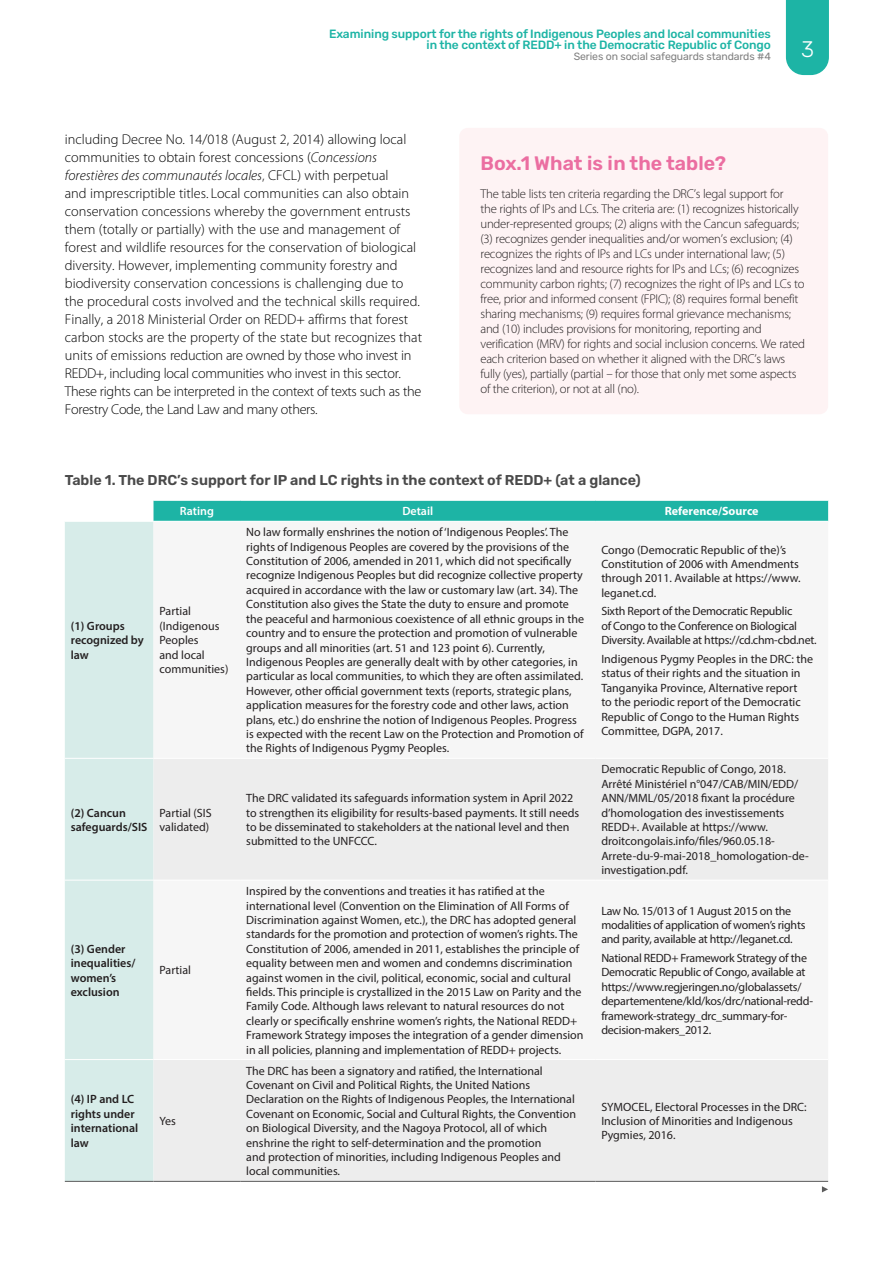
<style>
.page{position:relative;width:893px;height:1263px;background:#fff}
.page>*{position:absolute;margin:0;border:0;box-sizing:border-box;transform-origin:0 0}
.t1{font:300 22.5px "Rubik";color:#fff}
.Heading{font:600 19.5px "Rubik";color:#eb6ea1}
.Brief-Body_text{font:300 14.25px/18px "Myriad Pro";color:#000}
.Heading-2{font:600 14.25px "Rubik";color:#4a4a4a}
.Brief-Body_text-2{font:300 12.75px/15px "Myriad Pro";letter-spacing:-.02em;color:#231f20}
.Brief-Table_text{font:12px/14.4px "Myriad Pro";color:#231f20}
.Brief-Table_head{font:12px/14.4px "Myriad Pro";color:#231f20}
.Brief-Table_text-2{font:12px/14.4px "Myriad Pro";letter-spacing:-.02em;color:#231f20}
.Brief-Table_head-2{font:600 12px/14.4px "Myriad Pro";color:#231f20}
.t2{font:500 12px/11.4px "Rubik";letter-spacing:-.01em;color:#1db4a5;text-align:right}
.Brief-Table_head-3{font:700 12px "Myriad Pro";color:#fff}
.Brief-Table_head-4{font:600 12px "Myriad Pro";color:#fff}
.t3{font:10.5px "Rubik";letter-spacing:-.01em;color:#808080}
.s1{font-style:italic}
.s2{color:#231f20}
</style>
<div class="page">
<div style="left:786px;top:0;width:43px;height:75px;background:#1db4a5"></div>
<div style="left:459px;top:128px;width:369px;height:286px;background:#fef3f4;border-radius:9px"></div>
<svg style="left:822px;top:1186px;width:6px;height:6px"></svg>
<div style="left:154px;top:501px;width:674px;height:20px;background:#1db4a5"></div>
<div style="left:65px;top:522px;width:89px;height:659px;background:#d7ece9"></div>
<svg style="left:154px;top:759px;width:674px;height:422px;fill:#ededed"></svg>
<hr style="left:154px;top:880px;width:86px;height:1px;background:#fff">
<hr style="left:240px;top:880px;width:355px;height:1px;background:#fff">
<hr style="left:595px;top:880px;width:233px;height:1px;background:#fff">
<hr style="left:154px;top:1059px;width:86px;height:1px;background:#fff">
<hr style="left:240px;top:1059px;width:355px;height:1px;background:#fff">
<hr style="left:595px;top:1059px;width:233px;height:1px;background:#fff">
<hr style="left:65px;top:758px;width:89px;height:1px;background:#fff">
<hr style="left:65px;top:880px;width:89px;height:1px;background:#fff">
<hr style="left:65px;top:1059px;width:89px;height:1px;background:#fff">
<hr style="left:65px;top:1181px;width:89px;height:1px;background:#5c5c5c">
<hr style="left:154px;top:1181px;width:86px;height:1px;background:#5c5c5c">
<hr style="left:240px;top:1181px;width:355px;height:1px;background:#5c5c5c">
<hr style="left:595px;top:1181px;width:233px;height:1px;background:#5c5c5c">
<p class="t2" style="left:329px;top:28px;width:443px">Examining support for the rights of Indigenous Peoples and local communities in the context of REDD+ in the Democratic Republic of Congo</p>
<p class="t3" style="left:574px;top:51px;width:199px">Series on social safeguards standards #4</p>
<h1 class="t1" style="left:801px;top:37px;width:14px">3</h1>
<p class="Brief-Body_text" style="left:65px;top:130px;width:359px">including Decree No. 14/018 (August 2, 2014) allowing local communities to obtain forest concessions (<span class="s1">Concessions forestières des communautés locales</span><span class="s2">,</span> CFCL) with perpetual<br>and imprescriptible titles. Local communities can also obtain conservation concessions whereby the government entrusts them (totally or partially) with the use and management of forest and wildlife resources for the conservation of biological diversity. However, implementing community forestry and biodiversity conservation concessions is challenging due to the procedural costs involved and the technical skills required.<br>Finally, a 2018 Ministerial Order on REDD+ affirms that forest carbon stocks are the property of the state but recognizes that units of emissions reduction are owned by those who invest in REDD+, including local communities who invest in this sector.<br>These rights can be interpreted in the context of texts such as the Forestry Code, the Land Law and many others.</p>
<p class="Heading" style="left:480px;top:153px;width:247px">Box.1 What is in the table?</p>
<p class="Brief-Body_text-2" style="left:480px;top:186px;width:326px">The table lists ten criteria regarding the DRC’s legal support for<br>the rights of IPs and LCs. The criteria are: (1) recognizes historically under-represented groups; (2) aligns with the Cancun safeguards; (3) recognizes gender inequalities and/or women’s exclusion; (4) recognizes the rights of IPs and LCs under international law; (5) recognizes land and resource rights for IPs and LCs; (6) recognizes community carbon rights; (7) recognizes the right of IPs and LCs to free, prior and informed consent (FPIC); (8) requires formal benefit sharing mechanisms; (9) requires formal grievance mechanisms; and (10) includes provisions for monitoring, reporting and verification (MRV) for rights and social inclusion concerns. We rated each criterion based on whether it aligned with the DRC’s laws fully (yes), partially (partial – for those that only met some aspects of the criterion), or not at all (no).</p>
<p class="Heading-2" style="left:65px;top:472px;width:577px">Table 1. The DRC’s support for IP and LC rights in the context of REDD+ (at a glance)</p>
<p class="Brief-Table_head-4" style="left:180px;top:504px;width:35px">Rating</p>
<p class="Brief-Table_head-4" style="left:402px;top:504px;width:32px">Detail</p>
<p class="Brief-Table_head-3" style="left:665px;top:503px;width:95px">Reference/Source</p>
<p class="Brief-Table_head-2" style="left:71px;top:618px;width:75px">(1) Groups recognized by law</p>
<p class="Brief-Table_head" style="left:160px;top:604px;width:70px">Partial (Indigenous<br>Peoples<br>and local communities)</p>
<p class="Brief-Table_head-2" style="left:71px;top:805px;width:78px">(2) Cancun safeguards/SIS</p>
<p class="Brief-Table_text" style="left:160px;top:805px;width:54px">Partial (SIS validated)</p>
<p class="Brief-Table_head-2" style="left:71px;top:941px;width:66px">(3) Gender inequalities/ women’s exclusion</p>
<p class="Brief-Table_text" style="left:160px;top:963px;width:33px">Partial</p>
<p class="Brief-Table_head-2" style="left:71px;top:1092px;width:69px">(4) IP and LC rights under international law</p>
<p class="Brief-Table_text" style="left:160px;top:1113px;width:18px">Yes</p>
<p class="Brief-Table_head" style="left:246px;top:525px;width:339px">No law formally enshrines the notion of ‘Indigenous Peoples’. The rights of Indigenous Peoples are covered by the provisions of the Constitution of 2006, amended in 2011, which did not specifically recognize Indigenous Peoples but did recognize collective property acquired in accordance with the law or customary law (art. 34). The Constitution also gives the State the duty to ensure and promote the peaceful and harmonious coexistence of all ethnic groups in the country and to ensure the protection and promotion of vulnerable groups and all minorities (art. 51 and 123 point 6). Currently, Indigenous Peoples are generally dealt with by other categories, in particular as local communities, to which they are often assimilated.<br>However, other official government texts (reports, strategic plans, application measures for the forestry code and other laws, action plans, etc.) do enshrine the notion of Indigenous Peoples. Progress is expected with the recent Law on the Protection and Promotion of the Rights of Indigenous Pygmy Peoples.</p>
<p class="Brief-Table_text" style="left:246px;top:791px;width:334px">The DRC validated its safeguards information system in April 2022 to strengthen its eligibility for results-based payments. It still needs to be disseminated to stakeholders at the national level and then submitted to the UNFCCC.</p>
<p class="Brief-Table_text" style="left:246px;top:884px;width:339px">Inspired by the conventions and treaties it has ratified at the international level (Convention on the Elimination of All Forms of Discrimination against Women, etc.), the DRC has adopted general standards for the promotion and protection of women’s rights. The Constitution of 2006, amended in 2011, establishes the principle of equality between men and women and condemns discrimination against women in the civil, political, economic, social and cultural fields. This principle is crystallized in the 2015 Law on Parity and the Family Code. Although laws relevant to natural resources do not clearly or specifically enshrine women’s rights, the National REDD+ Framework Strategy imposes the integration of a gender dimension in all policies, planning and implementation of REDD+ projects.</p>
<p class="Brief-Table_text" style="left:246px;top:1063px;width:331px">The DRC has been a signatory and ratified, the International Covenant on Civil and Political Rights, the United Nations Declaration on the Rights of Indigenous Peoples, the International Covenant on Economic, Social and Cultural Rights, the Convention on Biological Diversity, and the Nagoya Protocol, all of which enshrine the right to self-determination and the promotion<br>and protection of minorities, including Indigenous Peoples and local communities.</p>
<p class="Brief-Table_text" style="left:601px;top:542px;width:201px">Congo (Democratic Republic of the)’s<br>Constitution of 2006 with Amendments through 2011. Available at https://www. leganet.cd.</p>
<p class="Brief-Table_text-2" style="left:601px;top:604px;width:217px">Sixth Report of the Democratic Republic<br>of Congo to the Conference on Biological<br>Diversity. Available at https://cd.chm-cbd.net.</p>
<p class="Brief-Table_text" style="left:601px;top:651px;width:213px">Indigenous Pygmy Peoples in the DRC: the status of their rights and the situation in Tanganyika Province, Alternative report<br>to the periodic report of the Democratic Republic of Congo to the Human Rights Committee, DGPA, 2017.</p>
<p class="Brief-Table_text" style="left:601px;top:762px;width:209px">Democratic Republic of Congo, 2018.<br>Arrêté Ministériel n°047/CAB/MIN/EDD/ ANN/MML/05/2018 fixant la procédure d’homologation des investissements REDD+. Available at https://www. droitcongolais.info/files/960.05.18- Arrete-du-9-mai-2018_homologation-de&shy;investigation.pdf.</p>
<p class="Brief-Table_text-2" style="left:601px;top:903px;width:206px">Law No. 15/013 of 1 August 2015 on the modalities of application of women’s rights and parity, available at http://leganet.cd.</p>
<p class="Brief-Table_text-2" style="left:601px;top:951px;width:213px">National REDD+ Framework Strategy of the Democratic Republic of Congo, available at https://www.regjeringen.no/globalassets/ departementene/kld/kos/drc/national-redd&shy;framework-strategy_drc_summary-for&shy;decision-makers_2012.</p>
<p class="Brief-Table_text" style="left:601px;top:1099px;width:207px">SYMOCEL, Electoral Processes in the DRC:<br>Inclusion of Minorities and Indigenous<br>Pygmies, 2016.</p>
</div>
